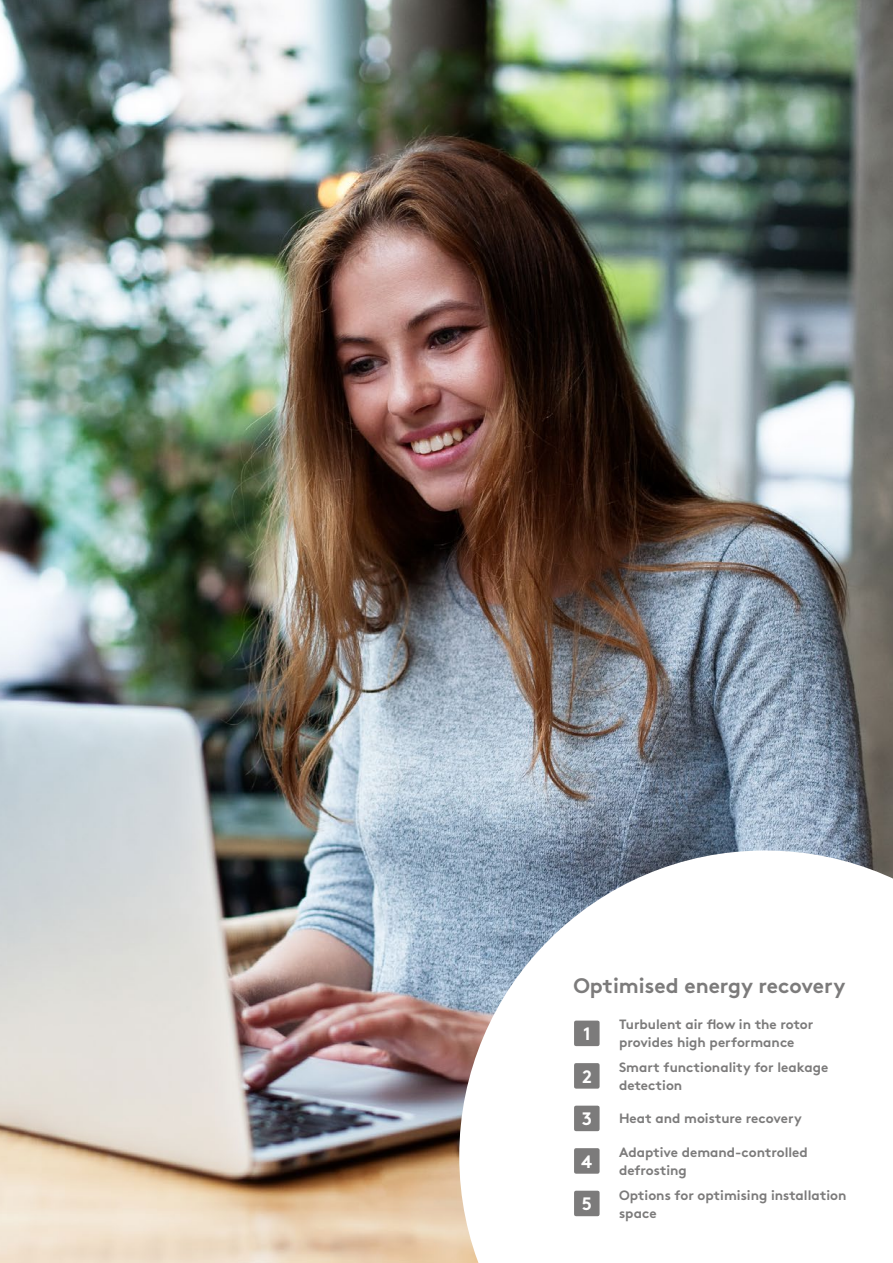
<style>
.page{position:relative;width:893px;height:1263px;background:#fff}
.page>*{position:absolute;margin:0;border:0;box-sizing:border-box;transform-origin:0 0}
.t1{font:700 21px "Swegon Brown";color:#7c7b7b}
.t2{font:700 18px "Swegon Brown";color:#fff}
.t3{font:700 13.5px/18px "Swegon Brown";color:#7c7b7b}
</style>
<div class="page">
<img style="left:0;top:0;width:893px;height:1263px">
<svg style="left:459px;top:850px;width:434px;height:413px"></svg>
<div style="left:576px;top:1022px;width:22px;height:22px;background:#7c7b7b"></div>
<div style="left:574px;top:1020px;width:26px;height:26px;border:4px solid #7c7b7b"></div>
<div style="left:576px;top:1065px;width:22px;height:22px;background:#7c7b7b"></div>
<div style="left:574px;top:1063px;width:26px;height:26px;border:4px solid #7c7b7b"></div>
<div style="left:576px;top:1107px;width:22px;height:22px;background:#7c7b7b"></div>
<div style="left:574px;top:1106px;width:26px;height:25px;border:4px solid #7c7b7b"></div>
<div style="left:576px;top:1150px;width:22px;height:22px;background:#7c7b7b"></div>
<div style="left:574px;top:1148px;width:26px;height:26px;border:4px solid #7c7b7b"></div>
<div style="left:576px;top:1192px;width:22px;height:22px;background:#7c7b7b"></div>
<div style="left:574px;top:1191px;width:26px;height:25px;border:4px solid #7c7b7b"></div>
<h1 class="t1" style="left:573px;top:969px;width:274px">Optimised energy recovery</h1>
<h2 class="t2" style="left:583px;top:1019px;width:9px">1</h2>
<p class="t3" style="left:619px;top:1014px;width:196px">Turbulent air flow in the rotor provides high performance</p>
<h2 class="t2" style="left:582px;top:1062px;width:11px">2</h2>
<p class="t3" style="left:619px;top:1057px;width:211px">Smart functionality for leakage detection</p>
<h2 class="t2" style="left:582px;top:1104px;width:12px">3</h2>
<p class="t3" style="left:619px;top:1108px;width:184px">Heat and moisture recovery</p>
<h2 class="t2" style="left:581px;top:1147px;width:13px">4</h2>
<p class="t3" style="left:619px;top:1142px;width:190px">Adaptive demand-controlled defrosting</p>
<h2 class="t2" style="left:582px;top:1189px;width:12px">5</h2>
<p class="t3" style="left:619px;top:1184px;width:229px">Options for optimising installation space</p>
</div>
